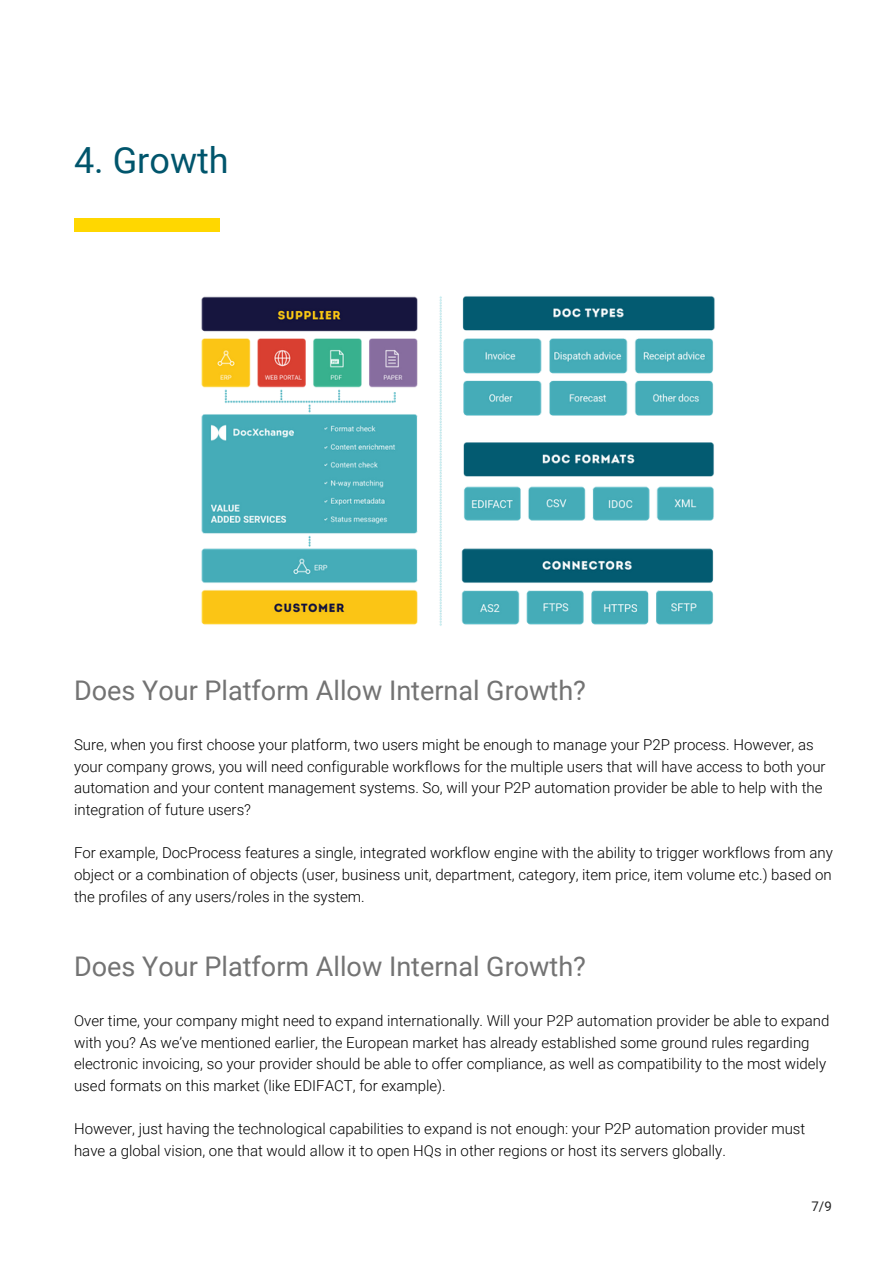
<style>
.page{position:relative;width:894px;height:1264px;background:#fff}
.page>*{position:absolute;margin:0;border:0;box-sizing:border-box;transform-origin:0 0}
.t1{font:36px "Roboto";color:#00556c}
.t2{font:27px "Roboto";color:#737373}
.t3{font:300 15px/21.6px "Roboto";color:#000}
.t4{font:13.2px "Roboto";color:#222}
</style>
<div class="page">
<div style="left:74px;top:218px;width:145px;height:14px;background:#ffd700"></div>
<img style="left:201px;top:296px;width:514px;height:330px">
<h1 class="t1" style="left:74px;top:139px;width:156px">4. Growth</h1>
<h2 class="t2" style="left:74px;top:675px;width:513px">Does Your Platform Allow Internal Growth?</h2>
<p class="t3" style="left:74px;top:734px;width:752px">Sure, when you first choose your platform, two users might be enough to manage your P2P process. However, as your company grows, you will need configurable workflows for the multiple users that will have access to both your automation and your content management systems. So, will your P2P automation provider be able to help with the integration of future users?</p>
<p class="t3" style="left:74px;top:842px;width:760px;text-align:justify">For example, DocProcess features a single, integrated workflow engine with the ability to trigger workflows from any object or a combination of objects (user, business unit, department, category, item price, item volume etc.) based on the profiles of any users/roles in the system.</p>
<h2 class="t2" style="left:74px;top:950px;width:513px">Does Your Platform Allow Internal Growth?</h2>
<p class="t3" style="left:74px;top:1009px;width:756px">Over time, your company might need to expand internationally. Will your P2P automation provider be able to expand with you? As we’ve mentioned earlier, the European market has already established some ground rules regarding electronic invoicing, so your provider should be able to offer compliance, as well as compatibility to the most widely used formats on this market (like EDIFACT, for example).</p>
<p class="t3" style="left:74px;top:1118px;width:732px">However, just having the technological capabilities to expand is not enough: your P2P automation provider must have a global vision, one that would allow it to open HQs in other regions or host its servers globally.</p>
<p class="t4" style="left:811px;top:1198px;width:22px">7/9</p>
</div>
